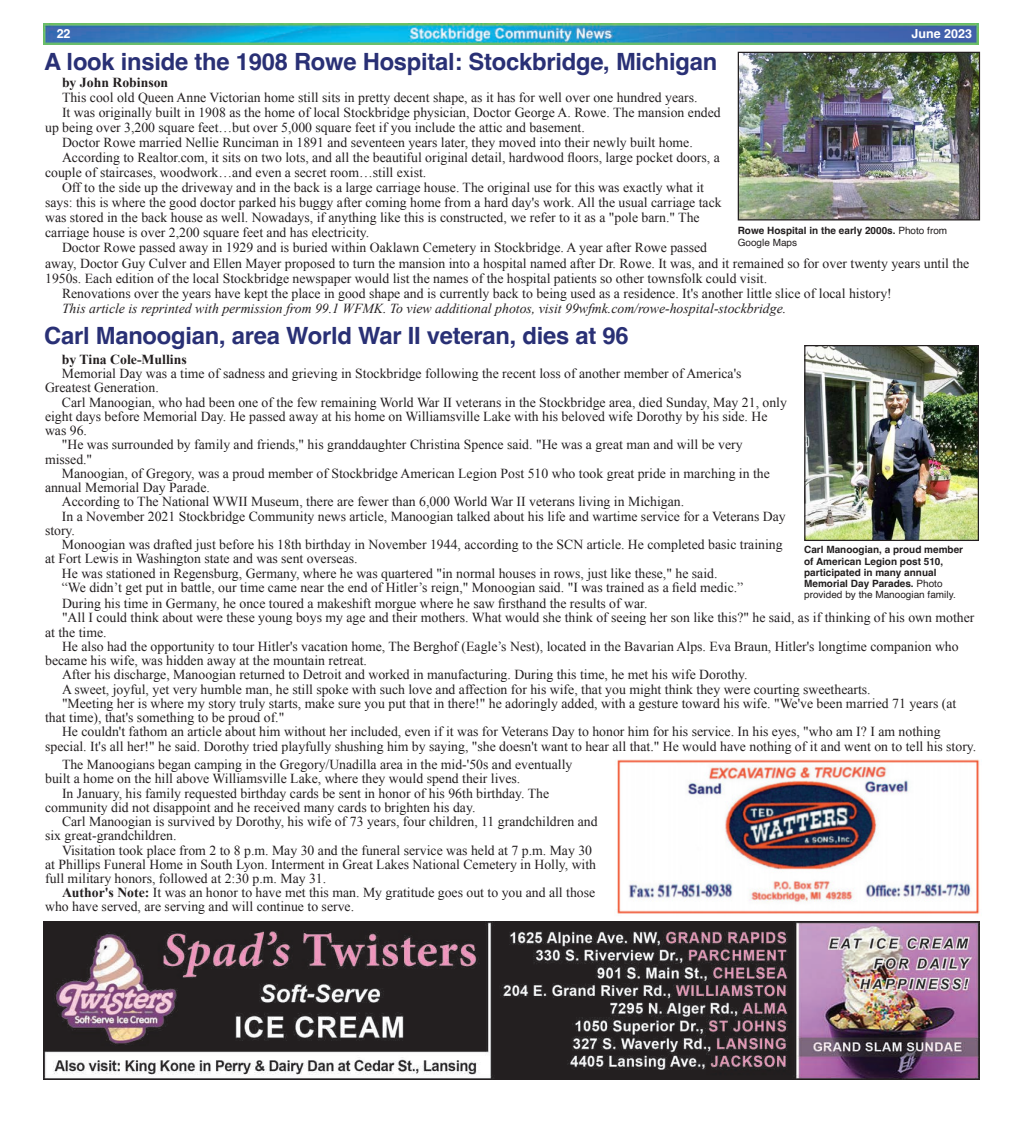
<style>
.page{position:relative;width:1024px;height:1125px;background:#fff}
.page>*{position:absolute;margin:0;border:0;box-sizing:border-box;transform-origin:0 0}
.t1{font:700 23.75px "Helvetica";letter-spacing:-.01em;color:#293075}
.SCN_Paragraph{font:13.75px/14.2px "Times New Roman";color:#231f20}
.SCN_Paragraph-2{font:italic 13.75px "Times New Roman";color:#231f20}
.SCN_Paragraph-3{font:700 13.75px "Times New Roman";color:#231f20}
.t2{font:700 12.5px "Helvetica";color:#fff}
.SCN_Header{font:700 10px/11.2px "Helvetica";color:#231f20}
.s1{font-weight:400}
.s2{font-weight:700}
</style>
<div class="page">
<img style="left:44px;top:23px;width:935px;height:22px">
<img style="left:44px;top:922px;width:935px;height:158px">
<img style="left:617px;top:760px;width:363px;height:154px">
<img style="left:740px;top:54px;width:238px;height:165px">
<div style="left:738px;top:52px;width:242px;height:169px;border:1px solid #231f20"></div>
<img style="left:806px;top:347px;width:171px;height:192px">
<div style="left:804px;top:345px;width:175px;height:196px;border:1px solid #231f20"></div>
<p class="t2" style="left:57px;top:26px;width:15px">22</p>
<p class="t2" style="left:911px;top:26px;width:62px">June 2023</p>
<p class="t1" style="left:44px;top:47px;width:674px">A look inside the 1908 Rowe Hospital: Stockbridge, Michigan</p>
<p class="SCN_Paragraph-3" style="left:62px;top:73px;width:108px">by John Robinson</p>
<p class="SCN_Paragraph" style="left:62px;top:90px;width:637px">This cool old Queen Anne Victorian home still sits in pretty decent shape, as it has for well over one hundred years.</p>
<p class="SCN_Paragraph" style="left:45px;top:105px;width:677px;line-height:15px;text-indent:17px">It was originally built in 1908 as the home of local Stockbridge physician, Doctor George A. Rowe. The mansion ended up being over 3,200 square feet…but over 5,000 square feet if you include the attic and basement.</p>
<p class="SCN_Paragraph" style="left:62px;top:135px;width:632px">Doctor Rowe married Nellie Runciman in 1891 and seventeen years later, they moved into their newly built home.</p>
<p class="SCN_Paragraph" style="left:45px;top:150px;width:676px;line-height:15px;text-indent:17px">According to Realtor.com, it sits on two lots, and all the beautiful original detail, hardwood floors, large pocket doors, a couple of staircases, woodwork…and even a secret room…still exist.</p>
<p class="SCN_Paragraph" style="left:45px;top:180px;width:678px;line-height:15px;text-indent:17px">Off to the side up the driveway and in the back is a large carriage house. The original use for this was exactly what it says: this is where the good doctor parked his buggy after coming home from a hard day's work. All the usual carriage tack was stored in the back house as well. Nowadays, if anything like this is constructed, we refer to it as a "pole barn." The carriage house is over 2,200 square feet and has electricity.</p>
<p class="SCN_Paragraph" style="left:62px;top:240px;width:646px">Doctor Rowe passed away in 1929 and is buried within Oaklawn Cemetery in Stockbridge. A year after Rowe passed</p>
<p class="SCN_Header" style="left:738px;top:226px;width:211px;line-height:12px">Rowe Hospital in the early 2000s. <span class="s1">Photo from<br>Google Maps</span></p>
<p class="SCN_Paragraph" style="left:45px;top:256px;width:925px;line-height:15px">away, Doctor Guy Culver and Ellen Mayer proposed to turn the mansion into a hospital named after Dr. Rowe. It was, and it remained so for over twenty years until the<br>1950s. Each edition of the local Stockbridge newspaper would list the names of the hospital patients so other townsfolk could visit.</p>
<p class="SCN_Paragraph" style="left:62px;top:287px;width:831px">Renovations over the years have kept the place in good shape and is currently back to being used as a residence. It's another little slice of local history!</p>
<p class="SCN_Paragraph-2" style="left:62px;top:299px;width:726px">This article is reprinted with permission from 99.1 WFMK. To view additional photos, visit 99wfmk.com/rowe-hospital-stockbridge.</p>
<p class="t1" style="left:44px;top:321px;width:586px">Carl Manoogian, area World War II veteran, dies at 96</p>
<p class="SCN_Paragraph-3" style="left:62px;top:350px;width:126px">by Tina Cole-Mullins</p>
<p class="SCN_Paragraph" style="left:45px;top:366px;width:698px;text-indent:17px">Memorial Day was a time of sadness and grieving in Stockbridge following the recent loss of another member of America's<br>Greatest Generation.</p>
<p class="SCN_Paragraph" style="left:45px;top:395px;width:743px;text-indent:17px">Carl Manoogian, who had been one of the few remaining World War II veterans in the Stockbridge area, died Sunday, May 21, only eight days before Memorial Day. He passed away at his home on Williamsville Lake with his beloved wife Dorothy by his side. He was 96.</p>
<p class="SCN_Paragraph" style="left:45px;top:437px;width:699px;text-indent:17px">"He was surrounded by family and friends," his granddaughter Christina Spence said. "He was a great man and will be very missed."</p>
<p class="SCN_Paragraph" style="left:45px;top:466px;width:726px;text-indent:17px">Manoogian, of Gregory, was a proud member of Stockbridge American Legion Post 510 who took great pride in marching in the annual Memorial Day Parade.</p>
<p class="SCN_Paragraph" style="left:62px;top:494px;width:624px">According to The National WWII Museum, there are fewer than 6,000 World War II veterans living in Michigan.</p>
<p class="SCN_Paragraph" style="left:45px;top:509px;width:742px;text-indent:17px">In a November 2021 Stockbridge Community news article, Manoogian talked about his life and wartime service for a Veterans Day story.</p>
<p class="SCN_Paragraph" style="left:45px;top:537px;width:739px;text-indent:17px">Monoogian was drafted just before his 18th birthday in November 1944, according to the SCN article. He completed basic training at Fort Lewis in Washington state and was sent overseas.</p>
<p class="SCN_Paragraph" style="left:62px;top:566px;width:657px">He was stationed in Regensburg, Germany, where he was quartered "in normal houses in rows, just like these," he said.</p>
<p class="SCN_Paragraph" style="left:62px;top:580px;width:683px">“We didn’t get put in battle, our time came near the end of Hitler’s reign," Monoogian said. "I was trained as a field medic.”</p>
<p class="SCN_Paragraph" style="left:62px;top:596px;width:587px">During his time in Germany, he once toured a makeshift morgue where he saw firsthand the results of war.</p>
<p class="SCN_Paragraph" style="left:45px;top:610px;width:931px;text-indent:17px">"All I could think about were these young boys my age and their mothers. What would she think of seeing her son like this?" he said, as if thinking of his own mother at the time.</p>
<p class="SCN_Paragraph" style="left:45px;top:639px;width:915px;text-indent:17px">He also had the opportunity to tour Hitler's vacation home, The Berghof (Eagle’s Nest), located in the Bavarian Alps. Eva Braun, Hitler's longtime companion who became his wife, was hidden away at the mountain retreat.</p>
<p class="SCN_Paragraph" style="left:62px;top:667px;width:687px">After his discharge, Manoogian returned to Detroit and worked in manufacturing. During this time, he met his wife Dorothy.</p>
<p class="SCN_Paragraph" style="left:62px;top:682px;width:810px">A sweet, joyful, yet very humble man, he still spoke with such love and affection for his wife, that you might think they were courting sweethearts.</p>
<p class="SCN_Paragraph" style="left:45px;top:696px;width:913px;text-indent:17px">"Meeting her is where my story truly starts, make sure you put that in there!" he adoringly added, with a gesture toward his wife. "We've been married 71 years (at that time), that's something to be proud of."</p>
<p class="SCN_Paragraph" style="left:45px;top:724px;width:932px;text-indent:17px">He couldn't fathom an article about him without her included, even if it was for Veterans Day to honor him for his service. In his eyes, "who am I? I am nothing special. It's all her!" he said. Dorothy tried playfully shushing him by saying, "she doesn't want to hear all that." He would have nothing of it and went on to tell his story.</p>
<p class="SCN_Paragraph" style="left:45px;top:757px;width:529px;text-indent:17px">The Manoogians began camping in the Gregory/Unadilla area in the mid-'50s and eventually built a home on the hill above Williamsville Lake, where they would spend their lives.</p>
<p class="SCN_Paragraph" style="left:45px;top:786px;width:505px;text-indent:17px">In January, his family requested birthday cards be sent in honor of his 96th birthday. The community did not disappoint and he received many cards to brighten his day.</p>
<p class="SCN_Paragraph" style="left:45px;top:814px;width:554px;text-indent:17px">Carl Manoogian is survived by Dorothy, his wife of 73 years, four children, 11 grandchildren and six great-grandchildren.</p>
<p class="SCN_Paragraph" style="left:45px;top:843px;width:552px;text-indent:17px">Visitation took place from 2 to 8 p.m. May 30 and the funeral service was held at 7 p.m. May 30 at Phillips Funeral Home in South Lyon. Interment in Great Lakes National Cemetery in Holly, with full military honors, followed at 2:30 p.m. May 31.</p>
<p class="SCN_Paragraph" style="left:45px;top:885px;width:552px;text-indent:17px"><span class="s2">Author's Note:</span> It was an honor to have met this man. My gratitude goes out to you and all those who have served, are serving and will continue to serve.</p>
<p class="SCN_Header" style="left:804px;top:545px;width:160px">Carl Manoogian, a proud member of American Legion post 510, participated in many annual<br>Memorial Day Parades. <span class="s1">Photo provided by the Manoogian family.</span></p>
</div>
